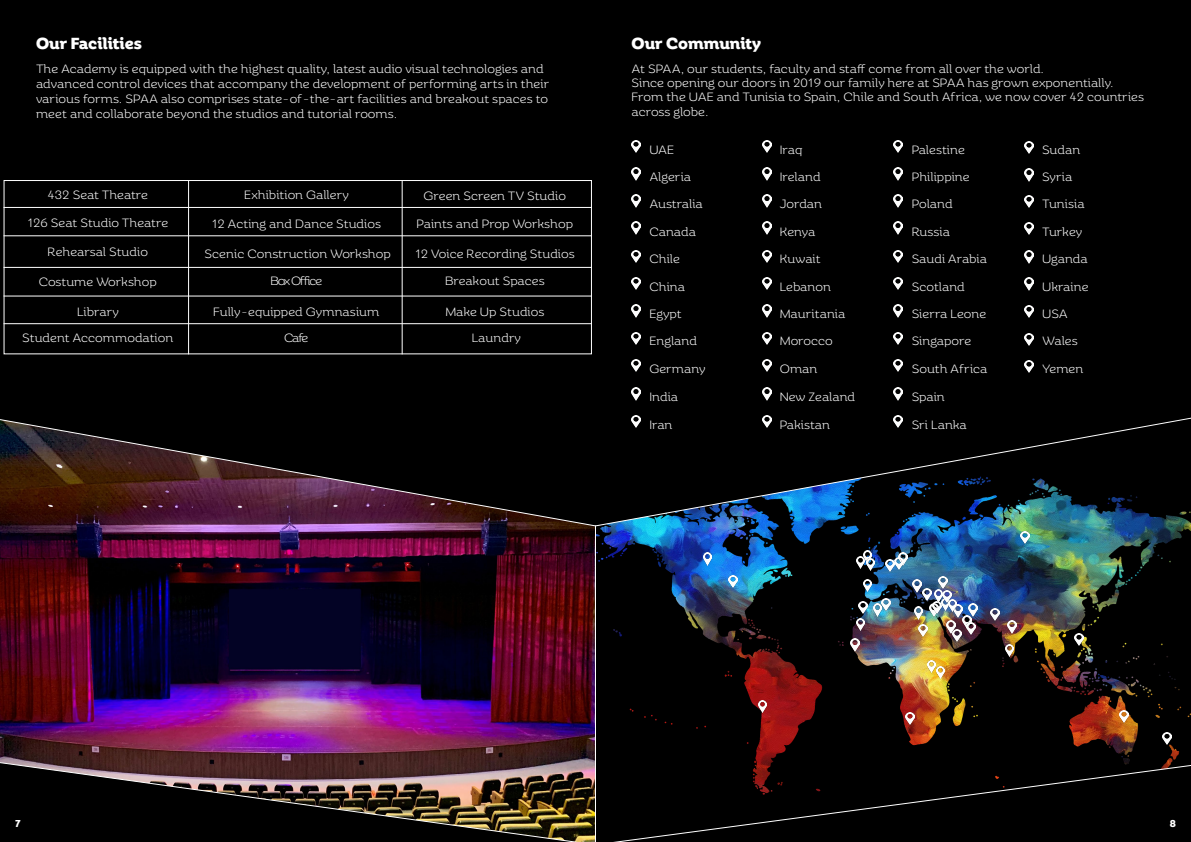
<style>
.page{position:relative;width:1191px;height:842px;background:#000}
.page>*{position:absolute;margin:0;border:0;box-sizing:border-box;transform-origin:0 0}
.t1{font:700 16px "Rhetoric";color:#fff}
.t2{font:300 12px/15px "Rhetoric";color:#fff}
.t3{font:300 12px "Rhetoric";letter-spacing:-.1em;color:#fff}
.t4{font:700 10px "Rhetoric";color:#fff}
</style>
<div class="page">
<img style="left:0;top:419px;width:594px;height:423px">
<img style="left:594px;top:417px;width:597px;height:425px">
<svg style="left:703px;top:553px;width:8px;height:13px"></svg>
<img style="left:728px;top:575px;width:9px;height:14px">
<img style="left:856px;top:556px;width:8px;height:14px">
<svg style="left:863px;top:551px;width:9px;height:13px"></svg>
<img style="left:866px;top:558px;width:8px;height:14px">
<img style="left:1020px;top:531px;width:9px;height:14px">
<svg style="left:863px;top:579px;width:9px;height:13px"></svg>
<svg style="left:856px;top:601px;width:11px;height:30px"></svg>
<svg style="left:850px;top:639px;width:9px;height:13px"></svg>
<img style="left:905px;top:712px;width:9px;height:14px">
<img style="left:927px;top:660px;width:8px;height:14px">
<svg style="left:936px;top:666px;width:9px;height:13px"></svg>
<img style="left:918px;top:624px;width:9px;height:14px">
<svg style="left:914px;top:607px;width:9px;height:13px"></svg>
<img style="left:922px;top:588px;width:8px;height:14px">
<svg style="left:990px;top:608px;width:9px;height:13px"></svg>
<svg style="left:1007px;top:621px;width:9px;height:13px"></svg>
<img style="left:1005px;top:644px;width:8px;height:14px">
<svg style="left:1074px;top:633px;width:9px;height:13px"></svg>
<svg style="left:1119px;top:710px;width:9px;height:13px"></svg>
<img style="left:1162px;top:732px;width:9px;height:14px">
<svg style="left:913px;top:580px;width:8px;height:13px"></svg>
<svg style="left:873px;top:598px;width:17px;height:19px"></svg>
<img style="left:952px;top:634px;width:9px;height:9px">
<svg style="left:758px;top:700px;width:9px;height:13px"></svg>
<img style="left:966px;top:634px;width:9px;height:2px">
<img style="left:930px;top:576px;width:47px;height:58px">
<svg style="left:886px;top:553px;width:21px;height:19px"></svg>
<img style="left:632px;top:140px;width:8px;height:13px">
<svg style="left:632px;top:168px;width:8px;height:13px"></svg>
<svg style="left:632px;top:195px;width:8px;height:13px"></svg>
<svg style="left:632px;top:222px;width:8px;height:13px"></svg>
<svg style="left:632px;top:250px;width:8px;height:13px"></svg>
<svg style="left:632px;top:277px;width:8px;height:13px"></svg>
<svg style="left:632px;top:305px;width:8px;height:13px"></svg>
<img style="left:632px;top:332px;width:8px;height:13px">
<img style="left:632px;top:359px;width:8px;height:13px">
<svg style="left:632px;top:388px;width:8px;height:13px"></svg>
<img style="left:632px;top:415px;width:8px;height:14px">
<img style="left:893px;top:140px;width:9px;height:13px">
<svg style="left:893px;top:168px;width:9px;height:13px"></svg>
<svg style="left:893px;top:195px;width:9px;height:13px"></svg>
<svg style="left:893px;top:222px;width:9px;height:13px"></svg>
<svg style="left:893px;top:250px;width:9px;height:13px"></svg>
<svg style="left:893px;top:277px;width:9px;height:13px"></svg>
<svg style="left:893px;top:305px;width:9px;height:13px"></svg>
<img style="left:893px;top:332px;width:9px;height:13px">
<img style="left:893px;top:359px;width:9px;height:13px">
<svg style="left:893px;top:388px;width:9px;height:13px"></svg>
<img style="left:893px;top:415px;width:9px;height:14px">
<img style="left:762px;top:140px;width:9px;height:13px">
<svg style="left:762px;top:168px;width:9px;height:13px"></svg>
<svg style="left:762px;top:195px;width:9px;height:13px"></svg>
<svg style="left:762px;top:222px;width:9px;height:13px"></svg>
<svg style="left:762px;top:250px;width:9px;height:13px"></svg>
<svg style="left:762px;top:277px;width:9px;height:13px"></svg>
<svg style="left:762px;top:305px;width:9px;height:13px"></svg>
<img style="left:762px;top:332px;width:9px;height:13px">
<img style="left:762px;top:359px;width:9px;height:13px">
<svg style="left:762px;top:388px;width:9px;height:13px"></svg>
<img style="left:762px;top:415px;width:9px;height:14px">
<svg style="left:1024px;top:141px;width:9px;height:13px"></svg>
<svg style="left:1024px;top:169px;width:9px;height:13px"></svg>
<svg style="left:1024px;top:196px;width:9px;height:12px"></svg>
<svg style="left:1024px;top:223px;width:9px;height:12px"></svg>
<svg style="left:1024px;top:251px;width:9px;height:13px"></svg>
<svg style="left:1024px;top:278px;width:9px;height:13px"></svg>
<img style="left:1024px;top:305px;width:9px;height:13px">
<svg style="left:1024px;top:333px;width:9px;height:13px"></svg>
<svg style="left:1024px;top:360px;width:9px;height:13px"></svg>
<div style="left:4px;top:180px;width:588px;height:174px;border:1px solid #fff"></div>
<hr style="left:188px;top:180px;width:1px;height:174px;background:#fff">
<hr style="left:402px;top:180px;width:1px;height:174px;background:#fff">
<hr style="left:4px;top:207px;width:588px;height:1px;background:#fff">
<hr style="left:4px;top:235px;width:588px;height:1px;background:#fff">
<hr style="left:4px;top:267px;width:588px;height:1px;background:#fff">
<hr style="left:4px;top:296px;width:588px;height:1px;background:#fff">
<hr style="left:4px;top:323px;width:588px;height:1px;background:#fff">
<p class="t1" style="left:36px;top:34px;width:107px">Our Facilities</p>
<p class="t2" style="left:36px;top:61px;width:515px">The Academy is equipped with the highest quality, latest audio visual technologies and advanced control devices that accompany the development of performing arts in their various forms. SPAA also comprises state-of-the-art facilities and breakout spaces to meet and collaborate beyond the studios and tutorial rooms.</p>
<p class="t2" style="left:48px;top:188px;width:102px">432 Seat Theatre</p>
<p class="t2" style="left:27px;top:215px;width:142px">126 Seat Studio Theatre</p>
<p class="t2" style="left:48px;top:244px;width:102px">Rehearsal Studio</p>
<p class="t2" style="left:39px;top:274px;width:120px">Costume Workshop</p>
<p class="t2" style="left:244px;top:188px;width:106px">Exhibition Gallery</p>
<p class="t2" style="left:423px;top:188px;width:144px">Green Screen TV Studio</p>
<p class="t2" style="left:212px;top:216px;width:171px">12 Acting and Dance Studios</p>
<p class="t2" style="left:205px;top:246px;width:188px">Scenic Construction Workshop</p>
<p class="t2" style="left:416px;top:216px;width:158px">Paints and Prop Workshop</p>
<p class="t2" style="left:415px;top:246px;width:161px">12 Voice Recording Studios</p>
<p class="t3" style="left:270px;top:274px;width:53px">Box Office</p>
<p class="t2" style="left:445px;top:273px;width:101px">Breakout Spaces</p>
<p class="t2" style="left:77px;top:304px;width:43px">Library</p>
<p class="t2" style="left:213px;top:304px;width:168px">Fully-equipped Gymnasium</p>
<p class="t2" style="left:22px;top:330px;width:153px">Student Accommodation</p>
<p class="t2" style="left:284px;top:330px;width:26px">Cafe</p>
<p class="t2" style="left:445px;top:304px;width:100px">Make Up Studios</p>
<p class="t2" style="left:472px;top:331px;width:51px">Laundry</p>
<p class="t1" style="left:631px;top:34px;width:131px">Our Community</p>
<p class="t2" style="left:631px;top:61px;width:414px">At SPAA, our students, faculty and staff come from all over the world.</p>
<p class="t2" style="left:631px;top:75px;width:484px">Since opening our doors in 2019 our family here at SPAA has grown exponentially.</p>
<p class="t2" style="left:631px;top:90px;width:514px;line-height:14.4px">From the UAE and Tunisia to Spain, Chile and South Africa, we now cover 42 countries across globe.</p>
<p class="t2" style="left:649px;top:142px;width:26px">UAE</p>
<p class="t2" style="left:649px;top:169px;width:43px">Algeria</p>
<p class="t2" style="left:649px;top:196px;width:55px">Australia</p>
<p class="t2" style="left:649px;top:224px;width:48px">Canada</p>
<p class="t2" style="left:649px;top:251px;width:32px">Chile</p>
<p class="t2" style="left:649px;top:279px;width:37px">China</p>
<p class="t2" style="left:649px;top:306px;width:34px">Egypt</p>
<p class="t2" style="left:649px;top:333px;width:49px">England</p>
<p class="t2" style="left:649px;top:362px;width:58px">Germany</p>
<p class="t2" style="left:649px;top:389px;width:30px">India</p>
<p class="t2" style="left:649px;top:417px;width:25px">Iran</p>
<p class="t2" style="left:911px;top:142px;width:55px">Palestine</p>
<p class="t2" style="left:911px;top:169px;width:60px">Philippine</p>
<p class="t2" style="left:911px;top:196px;width:43px">Poland</p>
<p class="t2" style="left:911px;top:224px;width:40px">Russia</p>
<p class="t2" style="left:911px;top:251px;width:77px">Saudi Arabia</p>
<p class="t2" style="left:911px;top:279px;width:55px">Scotland</p>
<p class="t2" style="left:911px;top:306px;width:76px">Sierra Leone</p>
<p class="t2" style="left:911px;top:333px;width:61px">Singapore</p>
<p class="t2" style="left:911px;top:362px;width:77px">South Africa</p>
<p class="t2" style="left:911px;top:389px;width:35px">Spain</p>
<p class="t2" style="left:911px;top:417px;width:56px">Sri Lanka</p>
<p class="t2" style="left:1042px;top:142px;width:40px">Sudan</p>
<p class="t2" style="left:1042px;top:169px;width:32px">Syria</p>
<p class="t2" style="left:1042px;top:196px;width:44px">Tunisia</p>
<p class="t2" style="left:1042px;top:224px;width:42px">Turkey</p>
<p class="t2" style="left:1042px;top:251px;width:47px">Uganda</p>
<p class="t2" style="left:1042px;top:279px;width:48px">Ukraine</p>
<p class="t2" style="left:1042px;top:306px;width:27px">USA</p>
<p class="t2" style="left:1042px;top:333px;width:37px">Wales</p>
<p class="t2" style="left:1042px;top:362px;width:43px">Yemen</p>
<p class="t2" style="left:780px;top:142px;width:24px">Iraq</p>
<p class="t2" style="left:780px;top:169px;width:42px">Ireland</p>
<p class="t2" style="left:780px;top:196px;width:44px">Jordan</p>
<p class="t2" style="left:780px;top:224px;width:37px">Kenya</p>
<p class="t2" style="left:780px;top:251px;width:42px">Kuwait</p>
<p class="t2" style="left:780px;top:279px;width:53px">Lebanon</p>
<p class="t2" style="left:780px;top:306px;width:67px">Mauritania</p>
<p class="t2" style="left:780px;top:333px;width:54px">Morocco</p>
<p class="t2" style="left:780px;top:362px;width:39px">Oman</p>
<p class="t2" style="left:780px;top:389px;width:77px">New Zealand</p>
<p class="t2" style="left:780px;top:417px;width:52px">Pakistan</p>
<p class="t4" style="left:15px;top:818px;width:7px">7</p>
<p class="t4" style="left:1169px;top:818px;width:8px">8</p>
</div>
